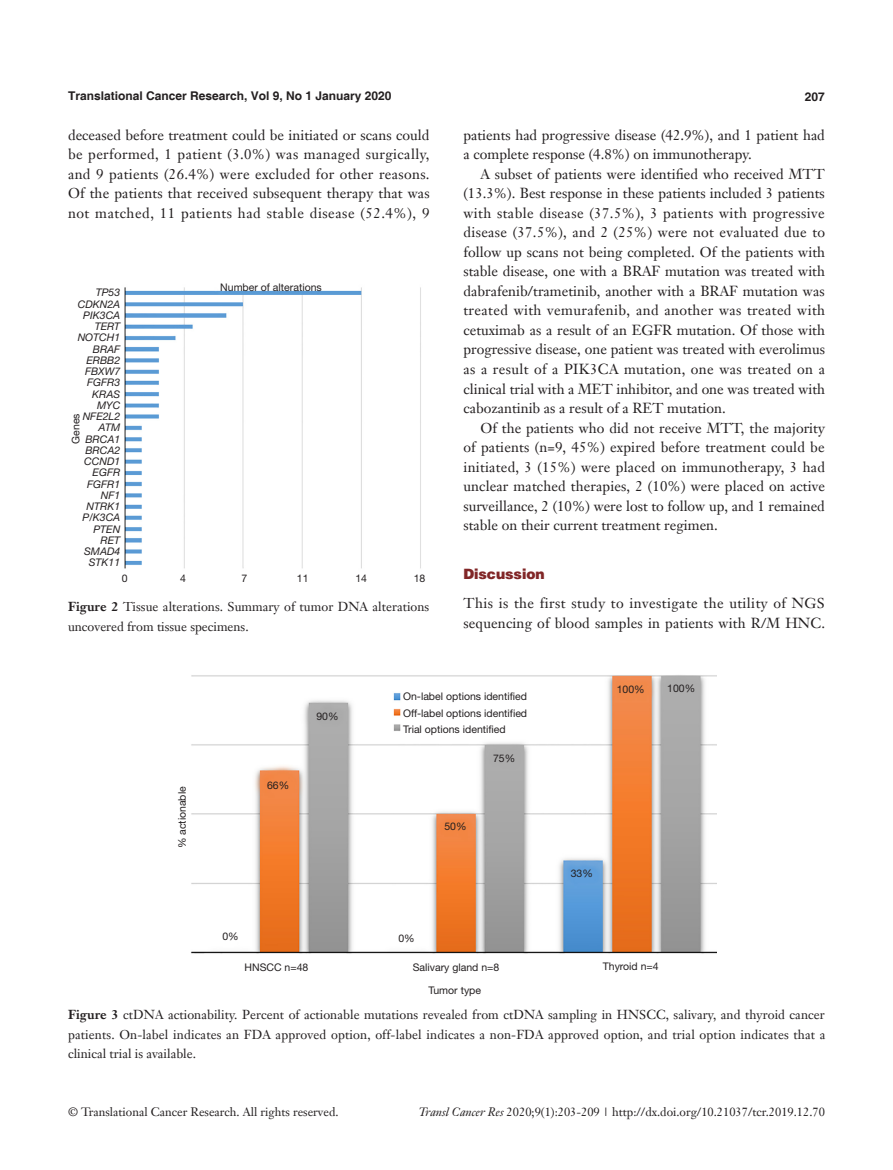
<style>
.page{position:relative;width:893px;height:1170px;background:#fff}
.page>*{position:absolute;margin:0;border:0;box-sizing:border-box;transform-origin:0 0}
.t1{font:14.25px/19.5px "Janson Text LT";color:#231f20;text-align:justify}
.t2{font:14.25px/19.5px "Janson Text LT";letter-spacing:.03em;color:#231f20}
.t3{font:900 14.25px "Helvetica";color:#812627}
.二级标题下沉{font:12.75px/19.5px "Janson Text LT";letter-spacing:.005em;color:#231f20}
.t4{font:12px "Janson Text LT";color:#231f20}
.t5{font:700 12px "Helvetica";color:#231f20}
.二级标题下沉-2{font:10.5px "Helvetica Neue LT Pro";color:#231f20}
.二级标题下沉-3{font:italic 10.5px "Helvetica Neue LT Pro";color:#231f20}
.s1{font-weight:700}
.s2{font-style:italic}
</style>
<div class="page">
<img style="left:124px;top:287px;width:297px;height:282px">
<img style="left:191px;top:675px;width:525px;height:279px">
<p class="t5" style="left:68px;top:88px;width:325px">Translational Cancer Research, Vol 9, No 1 January 2020</p>
<p class="t5" style="left:805px;top:89px;width:22px">207</p>
<p class="t1" style="left:68px;top:125px;width:363px">deceased before treatment could be initiated or scans could be performed, 1 patient (3.0%) was managed surgically, and 9 patients (26.4%) were excluded for other reasons.<br>Of the patients that received subsequent therapy that was not matched, 11 patients had stable disease (52.4%), 9</p>
<p class="t1" style="left:463px;top:125px;width:363px">patients had progressive disease (42.9%), and 1 patient had a complete response (4.8%) on immunotherapy.</p>
<p class="t1" style="left:463px;top:164px;width:363px;text-indent:17px">A subset of patients were identified who received MTT (13.3%). Best response in these patients included 3 patients with stable disease (37.5%), 3 patients with progressive disease (37.5%), and 2 (25%) were not evaluated due to follow up scans not being completed. Of the patients with stable disease, one with a BRAF mutation was treated with dabrafenib/trametinib, another with a BRAF mutation was treated with vemurafenib, and another was treated with cetuximab as a result of an EGFR mutation. Of those with progressive disease, one patient was treated with everolimus as a result of a PIK3CA mutation, one was treated on a clinical trial with a MET inhibitor, and one was treated with cabozantinib as a result of a RET mutation.</p>
<p class="t1" style="left:463px;top:417px;width:363px;text-indent:17px">Of the patients who did not receive MTT, the majority of patients (n=9, 45%) expired before treatment could be initiated, 3 (15%) were placed on immunotherapy, 3 had unclear matched therapies, 2 (10%) were placed on active surveillance, 2 (10%) were lost to follow up, and 1 remained stable on their current treatment regimen.</p>
<p class="t3" style="left:463px;top:564px;width:83px">Discussion</p>
<p class="t2" style="left:463px;top:593px;width:363px">This is the first study to investigate the utility of NGS sequencing of blood samples in patients with R/M HNC.</p>
<p class="二级标题下沉-2" style="left:220px;top:280px;width:103px">Number of alterations</p>
<p class="二级标题下沉-3" style="left:96px;top:286px;width:26px">TP53</p>
<p class="二级标题下沉-3" style="left:78px;top:297px;width:44px">CDKN2A</p>
<p class="二级标题下沉-3" style="left:83px;top:308px;width:38px">PIK3CA</p>
<p class="二级标题下沉-3" style="left:95px;top:320px;width:27px">TERT</p>
<p class="二级标题下沉-3" style="left:78px;top:331px;width:44px">NOTCH1</p>
<p class="二级标题下沉-3" style="left:93px;top:342px;width:29px">BRAF</p>
<p class="二级标题下沉-3" style="left:86px;top:353px;width:35px">ERBB2</p>
<p class="二级标题下沉-3" style="left:85px;top:365px;width:37px">FBXW7</p>
<p class="二级标题下沉-3" style="left:87px;top:376px;width:35px">FGFR3</p>
<p class="二级标题下沉-3" style="left:92px;top:387px;width:30px">KRAS</p>
<p class="二级标题下沉-3" style="left:97px;top:398px;width:25px">MYC</p>
<p class="二级标题下沉-3" style="left:83px;top:410px;width:39px">NFE2L2</p>
<p class="二级标题下沉-3" style="left:98px;top:421px;width:23px">ATM</p>
<p class="二级标题下沉-3" style="left:85px;top:432px;width:36px">BRCA1</p>
<p class="二级标题下沉-3" style="left:85px;top:443px;width:36px">BRCA2</p>
<p class="二级标题下沉-3" style="left:84px;top:455px;width:37px">CCND1</p>
<p class="二级标题下沉-3" style="left:93px;top:466px;width:29px">EGFR</p>
<p class="二级标题下沉-3" style="left:87px;top:477px;width:35px">FGFR1</p>
<p class="二级标题下沉-3" style="left:101px;top:488px;width:21px">NF1</p>
<p class="二级标题下沉-3" style="left:87px;top:500px;width:35px">NTRK1</p>
<p class="二级标题下沉-3" style="left:83px;top:511px;width:39px">P/K3CA</p>
<p class="二级标题下沉-3" style="left:93px;top:522px;width:28px">PTEN</p>
<p class="二级标题下沉-3" style="left:101px;top:533px;width:21px">RET</p>
<p class="二级标题下沉-3" style="left:84px;top:544px;width:38px">SMAD4</p>
<p class="二级标题下沉-3" style="left:89px;top:556px;width:33px">STK11</p>
<p class="二级标题下沉-2" style="left:69px;top:443px;width:32px;rotate:-90deg">Genes</p>
<p class="二级标题下沉-2" style="left:122px;top:571px;width:7px">0</p>
<p class="二级标题下沉-2" style="left:180px;top:571px;width:7px">4</p>
<p class="二级标题下沉-2" style="left:241px;top:571px;width:7px">7</p>
<p class="二级标题下沉-2" style="left:297px;top:571px;width:13px">11</p>
<p class="二级标题下沉-2" style="left:355px;top:571px;width:13px">14</p>
<p class="二级标题下沉-2" style="left:414px;top:571px;width:13px">18</p>
<p class="二级标题下沉" style="left:68px;top:596px;width:363px"><span class="s1">Figure 2</span> Tissue alterations. Summary of tumor DNA alterations uncovered from tissue specimens.</p>
<p class="二级标题下沉-2" style="left:176px;top:848px;width:64px;rotate:-90deg">% actionable</p>
<p class="二级标题下沉-2" style="left:267px;top:778px;width:24px">66%</p>
<p class="二级标题下沉-2" style="left:316px;top:709px;width:24px">90%</p>
<p class="二级标题下沉-2" style="left:403px;top:690px;width:125px">On-label options identified</p>
<p class="二级标题下沉-2" style="left:403px;top:706px;width:126px">Off-label options identified</p>
<p class="二级标题下沉-2" style="left:403px;top:722px;width:104px">Trial options identified</p>
<p class="二级标题下沉-2" style="left:444px;top:820px;width:24px">50%</p>
<p class="二级标题下沉-2" style="left:493px;top:752px;width:24px">75%</p>
<p class="二级标题下沉-2" style="left:222px;top:930px;width:18px">0%</p>
<p class="二级标题下沉-2" style="left:398px;top:931px;width:18px">0%</p>
<p class="二级标题下沉-2" style="left:617px;top:682px;width:30px">100%</p>
<p class="二级标题下沉-2" style="left:667px;top:681px;width:30px">100%</p>
<p class="二级标题下沉-2" style="left:571px;top:867px;width:24px">33%</p>
<p class="二级标题下沉-2" style="left:244px;top:960px;width:65px">HNSCC n=48</p>
<p class="二级标题下沉-2" style="left:413px;top:960px;width:88px">Salivary gland n=8</p>
<p class="二级标题下沉-2" style="left:603px;top:959px;width:57px">Thyroid n=4</p>
<p class="二级标题下沉-2" style="left:428px;top:983px;width:54px">Tumor type</p>
<p class="二级标题下沉" style="left:68px;top:1004px;width:759px;text-align:justify"><span class="s1">Figure 3</span> ctDNA actionability. Percent of actionable mutations revealed from ctDNA sampling in HNSCC, salivary, and thyroid cancer patients. On-label indicates an FDA approved option, off-label indicates a non-FDA approved option, and trial option indicates that a clinical trial is available.</p>
<p class="t4" style="left:68px;top:1104px;width:272px">© Translational Cancer Research. All rights reserved.</p>
<p class="t4" style="left:419px;top:1104px;width:408px"><span class="s2">Transl Cancer Res</span> 2020;9(1):203-209 | http://dx.doi.org/10.21037/tcr.2019.12.70</p>
</div>
